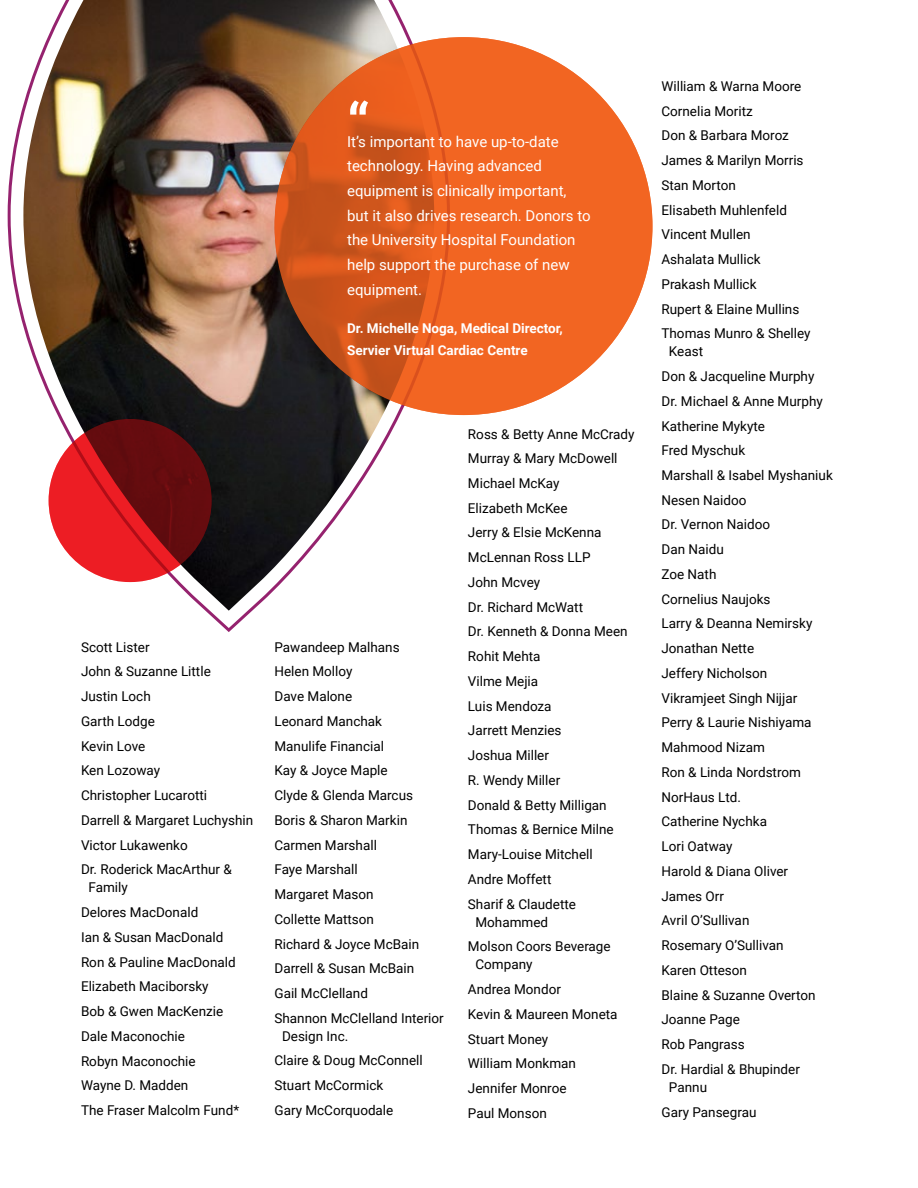
<style>
.page{position:relative;width:918px;height:1188px;background:#fff}
.page>*{position:absolute;margin:0;border:0;box-sizing:border-box;transform-origin:0 0}
.t1{font:700 55.65px "Roboto";color:#fff}
.t2{font:15px/24.8px "Roboto";color:#fff}
.t3{font:13.5px/24.8px "Roboto";color:#000}
.t4{font:700 13.5px/21.6px "Roboto";color:#fff}
</style>
<div class="page">
<img style="left:23px;top:0;width:410px;height:611px">
<svg style="left:275px;top:37px;width:378px;height:378px;background:#e65f1f"></svg>
<svg style="left:49px;top:419px;width:163px;height:163px;background:#a61418"></svg>
<h1 class="t1" style="left:347px;top:97px;width:24px">“</h1>
<p class="t2" style="left:347px;top:130px;width:245px">It’s important to have up-to-date technology. Having advanced equipment is clinically important, but it also drives research. Donors to the University Hospital Foundation help support the purchase of new equipment.</p>
<p class="t4" style="left:347px;top:319px;width:217px">Dr. Michelle Noga, Medical Director,<br>Servier Virtual Cardiac Centre</p>
<p class="t3" style="left:81px;top:635px;width:174px">Scott Lister<br>John &amp; Suzanne Little<br>Justin Loch<br>Garth Lodge<br>Kevin Love<br>Ken Lozoway<br>Christopher Lucarotti<br>Darrell &amp; Margaret Luchyshin<br>Victor Lukawenko<br>Dr. Roderick MacArthur &amp;</p>
<p class="t3" style="left:81px;top:876px;width:160px;text-indent:8px">Family<br>Delores MacDonald<br>Ian &amp; Susan MacDonald<br>Ron &amp; Pauline MacDonald<br>Elizabeth Maciborsky<br>Bob &amp; Gwen MacKenzie<br>Dale Maconochie<br>Robyn Maconochie<br>Wayne D. Madden<br>The Fraser Malcolm Fund*</p>
<p class="t3" style="left:274px;top:635px;width:171px">Pawandeep Malhans<br>Helen Molloy<br>Dave Malone<br>Leonard Manchak<br>Manulife Financial<br>Kay &amp; Joyce Maple<br>Clyde &amp; Glenda Marcus<br>Boris &amp; Sharon Markin<br>Carmen Marshall<br>Faye Marshall<br>Margaret Mason<br>Collette Mattson<br>Richard &amp; Joyce McBain<br>Darrell &amp; Susan McBain<br>Gail McClelland<br>Shannon McClelland Interior</p>
<p class="t3" style="left:274px;top:1024px;width:150px;text-indent:8px">Design Inc.<br>Claire &amp; Doug McConnell<br>Stuart McCormick<br>Gary McCorquodale</p>
<p class="t3" style="left:468px;top:422px;width:168px">Ross &amp; Betty Anne McCrady<br>Murray &amp; Mary McDowell<br>Michael McKay<br>Elizabeth McKee<br>Jerry &amp; Elsie McKenna<br>McLennan Ross LLP<br>John Mcvey<br>Dr. Richard McWatt<br>Dr. Kenneth &amp; Donna Meen<br>Rohit Mehta<br>Vilme Mejia<br>Luis Mendoza<br>Jarrett Menzies<br>Joshua Miller<br>R. Wendy Miller<br>Donald &amp; Betty Milligan<br>Thomas &amp; Bernice Milne<br>Mary-Louise Mitchell<br>Andre Moffett<br>Sharif &amp; Claudette</p>
<p class="t3" style="left:468px;top:910px;width:144px;text-indent:8px">Mohammed<br>Molson Coors Beverage</p>
<p class="t3" style="left:468px;top:953px;width:151px;text-indent:8px">Company<br>Andrea Mondor<br>Kevin &amp; Maureen Moneta<br>Stuart Money<br>William Monkman<br>Jennifer Monroe<br>Paul Monson</p>
<p class="t3" style="left:661px;top:74px;width:151px">William &amp; Warna Moore<br>Cornelia Moritz<br>Don &amp; Barbara Moroz<br>James &amp; Marilyn Morris<br>Stan Morton<br>Elisabeth Muhlenfeld<br>Vincent Mullen<br>Ashalata Mullick<br>Prakash Mullick<br>Rupert &amp; Elaine Mullins<br>Thomas Munro &amp; Shelley</p>
<p class="t3" style="left:661px;top:340px;width:173px;text-indent:8px">Keast<br>Don &amp; Jacqueline Murphy<br>Dr. Michael &amp; Anne Murphy<br>Katherine Mykyte<br>Fred Myschuk<br>Marshall &amp; Isabel Myshaniuk<br>Nesen Naidoo<br>Dr. Vernon Naidoo<br>Dan Naidu<br>Zoe Nath<br>Cornelius Naujoks<br>Larry &amp; Deanna Nemirsky<br>Jonathan Nette<br>Jeffery Nicholson<br>Vikramjeet Singh Nijjar<br>Perry &amp; Laurie Nishiyama<br>Mahmood Nizam<br>Ron &amp; Linda Nordstrom<br>NorHaus Ltd.<br>Catherine Nychka<br>Lori Oatway<br>Harold &amp; Diana Oliver<br>James Orr<br>Avril O’Sullivan<br>Rosemary O’Sullivan<br>Karen Otteson<br>Blaine &amp; Suzanne Overton<br>Joanne Page<br>Rob Pangrass<br>Dr. Hardial &amp; Bhupinder</p>
<p class="t3" style="left:661px;top:1075px;width:96px;text-indent:8px">Pannu<br>Gary Pansegrau</p>
</div>
